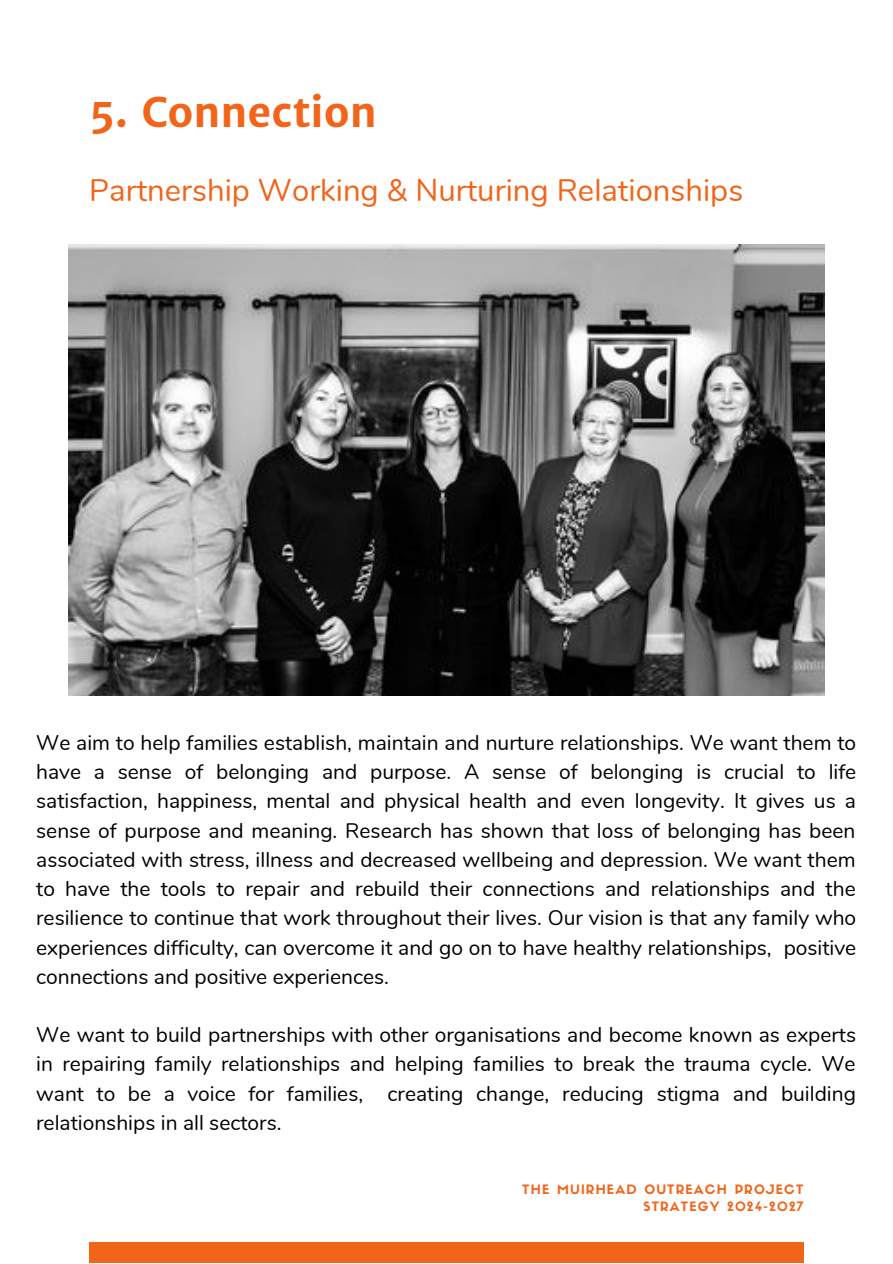
<style>
.page{position:relative;width:893px;height:1264px;background:#fff}
.page>*{position:absolute;margin:0;border:0;box-sizing:border-box;transform-origin:0 0}
.t1{font:700 40.95px "Merriweather Sans";color:#f26419}
.t2{font:31.05px "Nunito";color:#f26419}
.t3{font:21px/29.2px "Nunito";color:#000;text-align:justify}
.t4{font:12.75px "Sifonn Basic";letter-spacing:.09em;color:#f26419}
</style>
<div class="page">
<div style="left:89px;top:1242px;width:714px;height:20px;background:#f26419"></div>
<img style="left:68px;top:244px;width:756px;height:451px">
<p class="t1" style="left:89px;top:86px;width:289px">5. Connection</p>
<p class="t2" style="left:89px;top:169px;width:655px">Partnership Working &amp; Nurturing Relationships</p>
<p class="t3" style="left:36px;top:728px;width:821px">We aim to help families establish, maintain and nurture relationships. We want them to have a sense of belonging and purpose. A sense of belonging is crucial to life satisfaction, happiness, mental and physical health and even longevity. It gives us a sense of purpose and meaning. Research has shown that loss of belonging has been associated with stress, illness and decreased wellbeing and depression. We want them to have the tools to repair and rebuild their connections and relationships and the resilience to continue that work throughout their lives. Our vision is that any family who experiences difficulty, can overcome it and go on to have healthy relationships, positive connections and positive experiences.</p>
<p class="t3" style="left:36px;top:1020px;width:821px">We want to build partnerships with other organisations and become known as experts in repairing family relationships and helping families to break the trauma cycle. We want to be a voice for families, creating change, reducing stigma and building relationships in all sectors.</p>
<p class="t4" style="left:522px;top:1184px;width:282px">THE MUIRHEAD OUTREACH PROJECT</p>
<p class="t4" style="left:643px;top:1201px;width:161px">STRATEGY 2024-2027</p>
</div>
